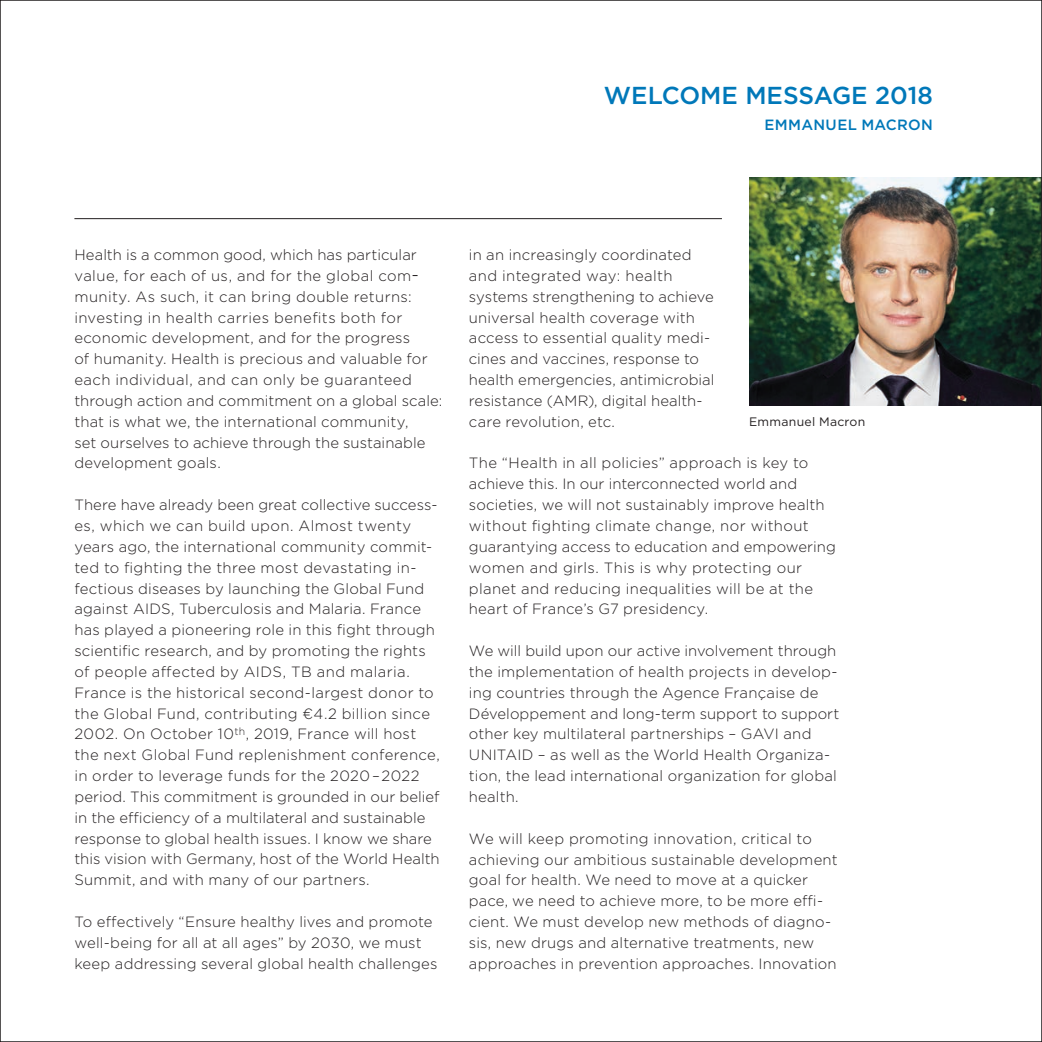
<style>
.page{position:relative;width:1042px;height:1042px;background:#fff}
.page>*{position:absolute;margin:0;border:0;box-sizing:border-box;transform-origin:0 0}
.t1{font:500 24.5px "Gotham";color:#0078b9}
.t2{font:300 14.88px/20.8px "Gotham";letter-spacing:.01em;color:#231f20}
.t3{font:500 14.88px "Gotham";letter-spacing:.02em;color:#0078b9}
.t4{font:12.25px "Gotham";letter-spacing:.025em;color:#231f20}
</style>
<div class="page">
<hr style="left:74px;top:218px;width:648px;height:1px;background:#231f20">
<img style="left:749px;top:177px;width:291px;height:229px">
<h1 class="t1" style="left:604px;top:79px;width:330px">WELCOME MESSAGE 2018</h1>
<p class="t3" style="left:764px;top:115px;width:170px">EMMANUEL MACRON</p>
<p class="t2" style="left:74px;top:244px;width:369px">Health is a common good, which has particular value, for each of us, and for the global com&shy;munity. As such, it can bring double returns: investing in health carries benefits both for economic development, and for the progress<br>of humanity. Health is precious and valuable for each individual, and can only be guaranteed through action and commitment on a global scale: that is what we, the international community,<br>set ourselves to achieve through the sustainable development goals.</p>
<p class="t2" style="left:74px;top:494px;width:367px">There have already been great collective success&shy;es, which we can build upon. Almost twenty years ago, the international community commit&shy;ted to fighting the three most devastating in&shy;fectious diseases by launching the Global Fund against AIDS, Tuberculosis and Malaria. France has played a pioneering role in this fight through scientific research, and by promoting the rights of people affected by AIDS, TB and malaria.<br>France is the historical second-largest donor to the Global Fund, contributing €4.2 billion since 2002. On October 10<sup>th</sup>, 2019, France will host the next Global Fund replenishment conference, in order to leverage funds for the 2020 – 2022 period. This commitment is grounded in our belief in the efficiency of a multilateral and sustainable response to global health issues. I know we share this vision with Germany, host of the World Health Summit, and with many of our partners.</p>
<p class="t2" style="left:74px;top:911px;width:365px">To effectively “Ensure healthy lives and promote well-being for all at all ages” by 2030, we must keep addressing several global health challenges</p>
<p class="t2" style="left:469px;top:244px;width:247px">in an increasingly coordinated and integrated way: health systems strengthening to achieve universal health coverage with access to essential quality medi&shy;cines and vaccines, response to health emergencies, antimicrobial resistance (AMR), digital health&shy;care revolution, etc.</p>
<p class="t2" style="left:469px;top:452px;width:368px">The “Health in all policies” approach is key to achieve this. In our interconnected world and societies, we will not sustainably improve health without fighting climate change, nor without guarantying access to education and empowering women and girls. This is why protecting our planet and reducing inequalities will be at the heart of France’s G7 presidency.</p>
<p class="t2" style="left:469px;top:640px;width:372px">We will build upon our active involvement through the implementation of health projects in develop&shy;ing countries through the Agence Française de Développement and long-term support to support other key multilateral partnerships – GAVI and UNITAID – as well as the World Health Organiza&shy;tion, the lead international organization for global health.</p>
<p class="t2" style="left:469px;top:827px;width:370px">We will keep promoting innovation, critical to achieving our ambitious sustainable development goal for health. We need to move at a quicker pace, we need to achieve more, to be more effi&shy;cient. We must develop new methods of diagno&shy;sis, new drugs and alternative treatments, new approaches in prevention approaches. Innovation</p>
<p class="t4" style="left:749px;top:413px;width:118px">Emmanuel Macron</p>
</div>
